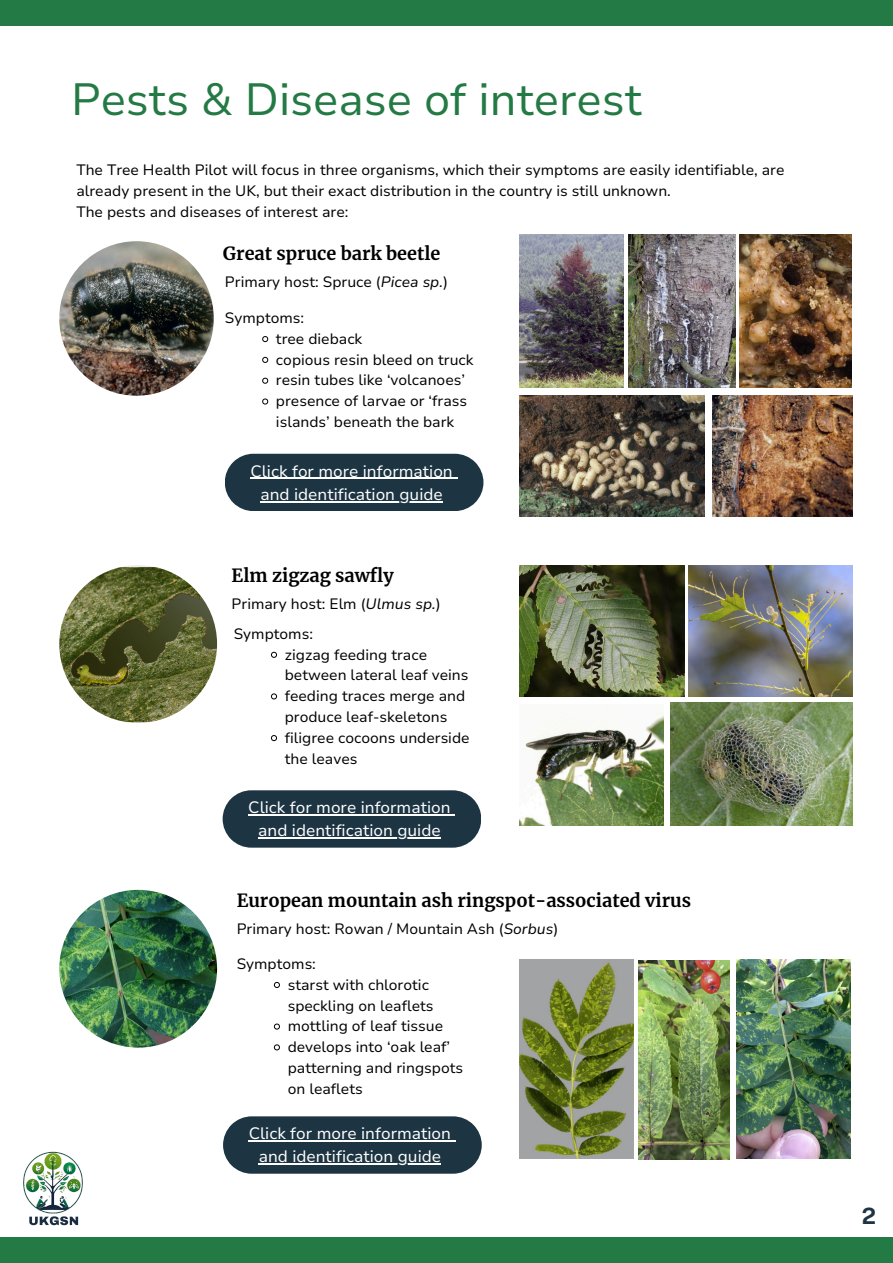
<style>
.page{position:relative;width:893px;height:1263px;background:#fff}
.page>*{position:absolute;margin:0;border:0;box-sizing:border-box;transform-origin:0 0}
.t1{font:45px "Nunito Sans 10 pt";color:#247a44}
.t2{font:700 22.5px "Public Sans";color:#1d3543}
.t3{font:700 18px "Merriweather";color:#000}
.t4{font:16.5px/23.1px "Nunito Sans 10 pt";color:#fff;text-align:center}
.t5{font:15px/20.9px "Nunito Sans 10 pt";color:#000}
.s1{font-style:italic}
</style>
<div class="page">
<div style="left:0;top:0;width:893px;height:25px;background:#247a44"></div>
<img style="left:23px;top:1151px;width:60px;height:75px">
<div style="left:0;top:1238px;width:893px;height:25px;background:#247a44"></div>
<img style="left:59px;top:241px;width:155px;height:155px;border-radius:50%">
<img style="left:519px;top:234px;width:105px;height:154px">
<img style="left:739px;top:234px;width:112px;height:153px">
<img style="left:519px;top:396px;width:186px;height:121px">
<img style="left:713px;top:396px;width:139px;height:121px">
<img style="left:628px;top:234px;width:107px;height:153px">
<img style="left:59px;top:565px;width:158px;height:158px;border-radius:50%">
<img style="left:59px;top:890px;width:158px;height:157px;border-radius:50%">
<img style="left:689px;top:565px;width:163px;height:132px">
<img style="left:519px;top:714px;width:144px;height:111px">
<img style="left:670px;top:702px;width:182px;height:123px">
<img style="left:519px;top:566px;width:165px;height:131px">
<img style="left:736px;top:960px;width:115px;height:198px">
<img style="left:638px;top:961px;width:92px;height:198px">
<img style="left:519px;top:960px;width:115px;height:198px">
<svg style="left:271px;top:652px;width:6px;height:6px"></svg>
<svg style="left:271px;top:693px;width:6px;height:7px"></svg>
<svg style="left:271px;top:735px;width:6px;height:6px"></svg>
<svg style="left:262px;top:336px;width:6px;height:6px"></svg>
<svg style="left:262px;top:357px;width:6px;height:6px"></svg>
<svg style="left:262px;top:377px;width:6px;height:7px"></svg>
<svg style="left:262px;top:398px;width:6px;height:7px"></svg>
<svg style="left:274px;top:982px;width:6px;height:6px"></svg>
<svg style="left:274px;top:1023px;width:6px;height:7px"></svg>
<svg style="left:274px;top:1044px;width:6px;height:6px"></svg>
<svg style="left:225px;top:454px;width:258px;height:57px;background:#304653"></svg>
<hr style="left:260px;top:501px;width:183px;height:1px;background:#fff">
<svg style="left:223px;top:790px;width:258px;height:58px;background:#324855"></svg>
<hr style="left:258px;top:837px;width:183px;height:1px;background:#fff">
<svg style="left:223px;top:1116px;width:259px;height:58px;background:#334955"></svg>
<hr style="left:259px;top:1163px;width:182px;height:1px;background:#fff">
<p class="t1" style="left:71px;top:70px;width:572px">Pests &amp; Disease of interest</p>
<h2 class="t5" style="left:76px;top:159px;width:709px">The Tree Health Pilot will focus in three organisms, which their symptoms are easily identifiable, are already present in the UK, but their exact distribution in the country is still unknown.</h2>
<p class="t5" style="left:76px;top:201px;width:273px">The pests and diseases of interest are:</p>
<p class="t3" style="left:223px;top:242px;width:219px">Great spruce bark beetle</p>
<p class="t5" style="left:225px;top:271px;width:224px">Primary host: Spruce (<span class="s1">Picea sp.</span>)</p>
<p class="t5" style="left:225px;top:308px;width:81px">Symptoms:</p>
<p class="t5" style="left:276px;top:328px;width:88px">tree dieback</p>
<p class="t5" style="left:276px;top:349px;width:199px">copious resin bleed on truck</p>
<h2 class="t5" style="left:276px;top:370px;width:191px">resin tubes like ‘volcanoes’</h2>
<p class="t5" style="left:276px;top:391px;width:193px">presence of larvae or ‘frass islands’ beneath the bark</p>
<p class="t4" style="left:250px;top:460px;width:204px">Click for more information</p>
<p class="t4" style="left:260px;top:483px;width:184px">and identification guide</p>
<p class="t3" style="left:232px;top:564px;width:164px">Elm zigzag sawfly</p>
<p class="t5" style="left:232px;top:594px;width:211px">Primary host: Elm (<span class="s1">Ulmus sp.</span>)</p>
<h3 class="t5" style="left:234px;top:623px;width:81px">Symptoms:</h3>
<p class="t5" style="left:285px;top:644px;width:185px">zigzag feeding trace between lateral leaf veins</p>
<p class="t5" style="left:285px;top:686px;width:182px">feeding traces merge and produce leaf-skeletons</p>
<p class="t5" style="left:285px;top:727px;width:186px">filigree cocoons underside the leaves</p>
<p class="t4" style="left:248px;top:796px;width:204px">Click for more information and identification guide</p>
<p class="t3" style="left:237px;top:890px;width:456px">European mountain ash ringspot-associated virus</p>
<h3 class="t5" style="left:237px;top:919px;width:323px">Primary host: Rowan / Mountain Ash (<span class="s1">Sorbus</span>)</h3>
<p class="t5" style="left:237px;top:953px;width:81px">Symptoms:</p>
<p class="t5" style="left:288px;top:974px;width:147px">starst with chlorotic speckling on leaflets</p>
<p class="t5" style="left:288px;top:1016px;width:157px">mottling of leaf tissue</p>
<p class="t5" style="left:288px;top:1037px;width:177px">develops into ‘oak leaf’ patterning and ringspots on leaflets</p>
<p class="t4" style="left:249px;top:1122px;width:204px">Click for more information and identification guide</p>
<p class="t2" style="left:862px;top:1202px;width:16px">2</p>
</div>
